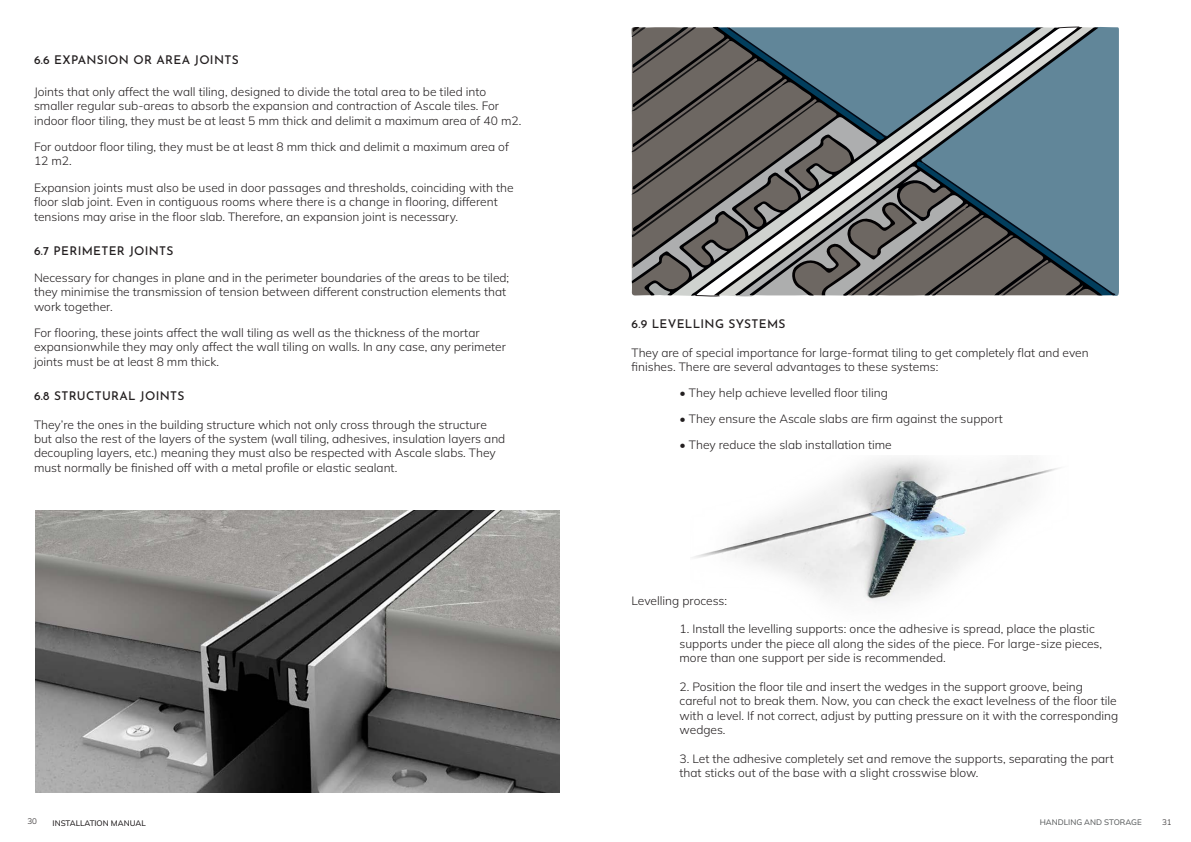
<style>
.page{position:relative;width:1191px;height:842px;background:#fff}
.page>*{position:absolute;margin:0;border:0;box-sizing:border-box;transform-origin:0 0}
.Parrafo_normal{font:200 12px/14.4px "Mulish";color:#231f20}
.Parrafo_normal_-_sin_espacio{font:200 12px/14.4px "Mulish";color:#231f20}
.Parrafo_normal-2{font:100 12px "Josefin Sans";letter-spacing:.025em;color:#231f20}
.t1{font:500 8px "Mulish";color:#231f20}
.t2{font:500 8px "Mulish";color:#5f6263}
.t3{font:200 8px "Mulish";color:#231f20}
</style>
<div class="page">
<img style="left:35px;top:511px;width:524px;height:281px">
<svg style="left:631px;top:27px;width:487px;height:270px;background:#6b777c"></svg>
<img style="left:692px;top:457px;width:367px;height:146px">
<p class="Parrafo_normal-2" style="left:34px;top:51px;width:206px">6.6 EXPANSION OR AREA JOINTS</p>
<p class="Parrafo_normal" style="left:34px;top:84px;width:489px">Joints that only affect the wall tiling, designed to divide the total area to be tiled into smaller regular sub-areas to absorb the expansion and contraction of Ascale tiles. For indoor floor tiling, they must be at least 5 mm thick and delimit a maximum area of 40 m2.</p>
<p class="Parrafo_normal" style="left:34px;top:139px;width:476px">For outdoor floor tiling, they must be at least 8 mm thick and delimit a maximum area of<br>12 m2.</p>
<p class="Parrafo_normal" style="left:34px;top:180px;width:481px">Expansion joints must also be used in door passages and thresholds, coinciding with the floor slab joint. Even in contiguous rooms where there is a change in flooring, different tensions may arise in the floor slab. Therefore, an expansion joint is necessary.</p>
<p class="Parrafo_normal-2" style="left:34px;top:241px;width:141px">6.7 PERIMETER JOINTS</p>
<p class="Parrafo_normal" style="left:34px;top:270px;width:477px">Necessary for changes in plane and in the perimeter boundaries of the areas to be tiled; they minimise the transmission of tension between different construction elements that work together.</p>
<p class="Parrafo_normal" style="left:34px;top:325px;width:473px">For flooring, these joints affect the wall tiling as well as the thickness of the mortar expansionwhile they may only affect the wall tiling on walls. In any case, any perimeter joints must be at least 8 mm thick.</p>
<p class="Parrafo_normal-2" style="left:34px;top:387px;width:152px">6.8 STRUCTURAL JOINTS</p>
<p class="Parrafo_normal" style="left:34px;top:417px;width:473px">They’re the ones in the building structure which not only cross through the structure but also the rest of the layers of the system (wall tiling, adhesives, insulation layers and decoupling layers, etc.) meaning they must also be respected with Ascale slabs. They must normally be finished off with a metal profile or elastic sealant.</p>
<p class="Parrafo_normal-2" style="left:631px;top:315px;width:155px">6.9 LEVELLING SYSTEMS</p>
<p class="Parrafo_normal" style="left:631px;top:345px;width:459px">They are of special importance for large-format tiling to get completely flat and even finishes. There are several advantages to these systems:</p>
<p class="Parrafo_normal_-_sin_espacio" style="left:679px;top:385px;width:210px">• They help achieve levelled floor tiling</p>
<p class="Parrafo_normal_-_sin_espacio" style="left:679px;top:411px;width:325px">• They ensure the Ascale slabs are firm against the support</p>
<p class="Parrafo_normal_-_sin_espacio" style="left:679px;top:437px;width:214px">• They reduce the slab installation time</p>
<p class="Parrafo_normal" style="left:631px;top:593px;width:97px">Levelling process:</p>
<p class="Parrafo_normal_-_sin_espacio" style="left:679px;top:622px;width:417px">1. Install the levelling supports: once the adhesive is spread, place the plastic</p>
<p class="Parrafo_normal_-_sin_espacio" style="left:679px;top:636px;width:424px">supports under the piece all along the sides of the piece. For large-size pieces, more than one support per side is recommended.</p>
<p class="Parrafo_normal_-_sin_espacio" style="left:679px;top:679px;width:440px">2. Position the floor tile and insert the wedges in the support groove, being careful not to break them. Now, you can check the exact levelness of the floor tile with a level. If not correct, adjust by putting pressure on it with the corresponding wedges.</p>
<p class="Parrafo_normal_-_sin_espacio" style="left:679px;top:751px;width:436px">3. Let the adhesive completely set and remove the supports, separating the part</p>
<p class="Parrafo_normal_-_sin_espacio" style="left:679px;top:766px;width:300px">that sticks out of the base with a slight crosswise blow.</p>
<p class="t3" style="left:27px;top:816px;width:11px">30</p>
<p class="t1" style="left:53px;top:817px;width:95px">INSTALLATION MANUAL</p>
<p class="t2" style="left:1039px;top:816px;width:103px">HANDLING AND STORAGE</p>
<p class="t3" style="left:1162px;top:816px;width:11px">31</p>
</div>
